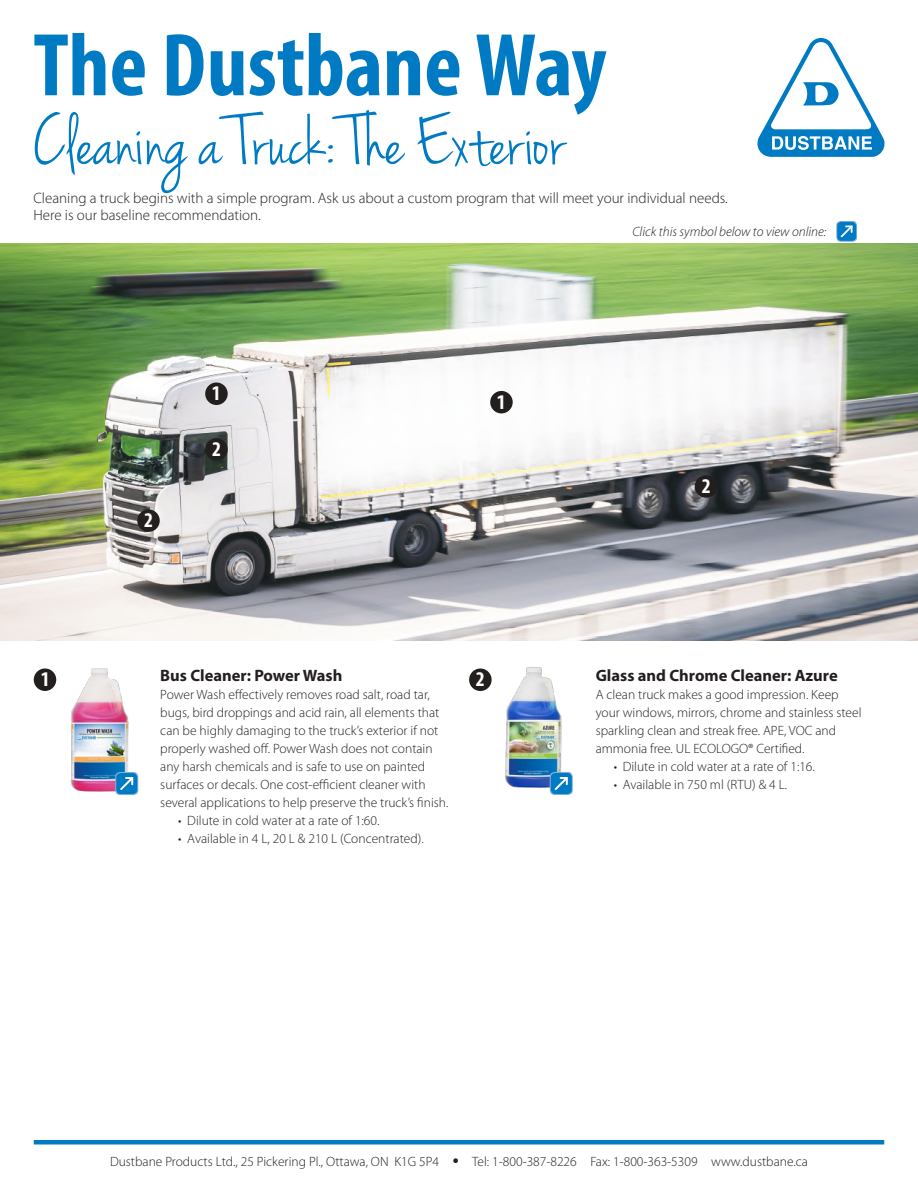
<style>
.page{position:relative;width:918px;height:1188px;background:#fff}
.page>*{position:absolute;margin:0;border:0;box-sizing:border-box;transform-origin:0 0}
.t1{font:700 condensed 90px "Myriad Pro";color:#007bc3}
.t2{font:75px "Jenna Sue";color:#007bc3}
.t3{font:700 condensed 21px "Myriad Pro";color:#fff}
.t4{font:700 16.5px "Myriad Pro";color:#241f1f}
.t5{font:300 15px/16.5px "Myriad Pro";color:#241f1f}
.t6{font:300 13.5px/18px "Myriad Pro";color:#241f1f}
.t7{font:italic 300 13.5px "Myriad Pro";color:#241f1f}
.s1{font-weight:900;font-size:16.5px}
</style>
<div class="page">
<hr style="left:34px;top:1140px;width:850px;height:4px;background:#007bc3">
<svg style="left:757px;top:38px;width:128px;height:119px"></svg>
<img style="left:0;top:244px;width:918px;height:396px">
<div style="left:205px;top:438px;width:23px;height:23px;background:#241f1f;border-radius:50%"></div>
<div style="left:137px;top:509px;width:23px;height:23px;background:#241f1f;border-radius:50%"></div>
<div style="left:695px;top:475px;width:22px;height:23px;background:#241f1f;border-radius:50%"></div>
<div style="left:205px;top:382px;width:23px;height:23px;background:#241f1f;border-radius:50%"></div>
<div style="left:490px;top:391px;width:23px;height:22px;background:#241f1f;border-radius:50%"></div>
<div style="left:34px;top:668px;width:22px;height:23px;background:#241f1f;border-radius:50%"></div>
<img style="left:70px;top:668px;width:68px;height:127px">
<div style="left:469px;top:669px;width:23px;height:22px;background:#241f1f;border-radius:50%"></div>
<img style="left:505px;top:667px;width:57px;height:124px">
<svg style="left:115px;top:772px;width:23px;height:23px"></svg>
<div style="left:116px;top:773px;width:21px;height:21px;background:#007bc3;border-radius:4px"></div>
<svg style="left:120px;top:777px;width:13px;height:13px"></svg>
<svg style="left:550px;top:772px;width:23px;height:23px"></svg>
<div style="left:551px;top:773px;width:21px;height:21px;background:#007bc3;border-radius:4px"></div>
<svg style="left:555px;top:777px;width:13px;height:13px"></svg>
<svg style="left:836px;top:221px;width:21px;height:21px"></svg>
<div style="left:837px;top:222px;width:19px;height:19px;background:#007bc3;border-radius:4px"></div>
<svg style="left:841px;top:226px;width:12px;height:11px"></svg>
<h1 class="t1" style="left:33px;top:9px;width:575px">The Dustbane Way</h1>
<h2 class="t2" style="left:33px;top:99px;width:533px">Cleaning a Truck: The Exterior</h2>
<p class="t5" style="left:33px;top:190px;width:696px">Cleaning a truck begins with a simple program. Ask us about a custom program that will meet your individual needs.<br>Here is our baseline recommendation.</p>
<h3 class="t3" style="left:144px;top:507px;width:10px">2</h3>
<h3 class="t3" style="left:212px;top:380px;width:10px">1</h3>
<h3 class="t3" style="left:212px;top:436px;width:10px">2</h3>
<h3 class="t3" style="left:497px;top:389px;width:10px">1</h3>
<p class="t4" style="left:160px;top:665px;width:184px">Bus Cleaner: Power Wash</p>
<p class="t6" style="left:160px;top:685px;width:290px">Power Wash effectively removes road salt, road tar, bugs, bird droppings and acid rain, all elements that can be highly damaging to the truck’s exterior if not properly washed off. Power Wash does not contain any harsh chemicals and is safe to use on painted surfaces or decals. One cost-efficient cleaner with several applications to help preserve the truck’s finish.</p>
<p class="t6" style="left:178px;top:811px;width:203px">• Dilute in cold water at a rate of 1:60.</p>
<p class="t6" style="left:178px;top:829px;width:247px">• Available in 4 L, 20 L &amp; 210 L (Concentrated).</p>
<h3 class="t3" style="left:41px;top:666px;width:10px">1</h3>
<h3 class="t3" style="left:476px;top:666px;width:10px">2</h3>
<p class="t7" style="left:632px;top:224px;width:196px">Click this symbol below to view online:</p>
<h3 class="t3" style="left:702px;top:473px;width:10px">2</h3>
<p class="t4" style="left:596px;top:665px;width:244px">Glass and Chrome Cleaner: Azure</p>
<p class="t6" style="left:596px;top:685px;width:267px">A clean truck makes a good impression. Keep your windows, mirrors, chrome and stainless steel sparkling clean and streak free. APE, VOC and ammonia free. UL ECOLOGO® Certified.</p>
<p class="t6" style="left:614px;top:757px;width:203px">• Dilute in cold water at a rate of 1:16.</p>
<p class="t6" style="left:614px;top:775px;width:175px">• Available in 750 ml (RTU) &amp; 4 L.</p>
<p class="t6" style="left:110px;top:1153px;width:699px">Dustbane Products Ltd., 25 Pickering Pl., Ottawa, ON K1G 5P4 <span class="s1">•</span> Tel: 1-800-387-8226 Fax: 1-800-363-5309 www.dustbane.ca</p>
</div>
